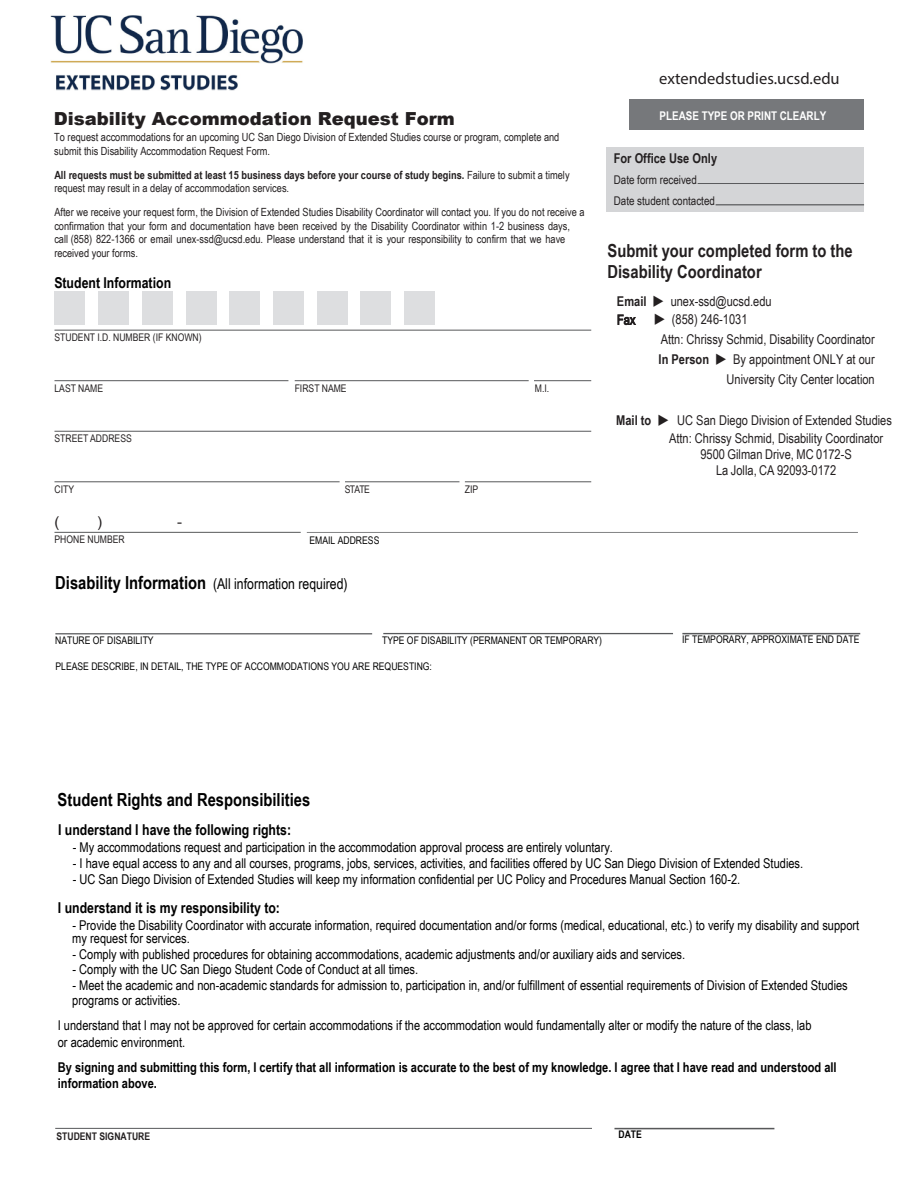
<style>
.page{position:relative;width:918px;height:1188px;background:#fff}
.page>*{position:absolute;margin:0;border:0;box-sizing:border-box;transform-origin:0 0}
.t1{font:700 18px "Arial Narrow";color:#231f20}
.t2{font:900 18px "Arial";color:#231f20}
.t3{font:700 18px "Arial Narrow";color:#000}
.t4{font:16.5px "Myriad Pro";color:#231f20}
.t5{font:700 15px "Arial Narrow";color:#000}
.t6{font:15px "Arial Narrow";color:#000}
.t7{font:15px "Arial";color:#231f20}
.t8{font:13.5px/13.4px "Arial Narrow";color:#000}
.t9{font:13.5px/16.2px "Arial Narrow";color:#231f20;text-align:center}
.t10{font:700 13.5px/16.2px "Arial Narrow";color:#000}
.t11{font:700 13.5px "Arial Narrow";color:#231f20}
.t12{font:12px/20.9px "Arial Narrow";color:#231f20}
.t13{font:700 12px "Arial Narrow";color:#fff}
.t14{font:11.25px/13.5px "Arial Narrow";color:#231f20}
.t15{font:700 11.25px/13.5px "Arial Narrow";color:#231f20}
.t16{font:10.5px "Arial Narrow";color:#000}
.t17{font:10.5px "Arial Narrow";color:#231f20}
.t18{font:700 10.5px "Arial Narrow";color:#231f20}
.t19{font:700 10.5px "Arial Narrow";color:#000}
.s1{font-weight:400}
.s2{font-weight:700;font-size:18px}
.s3{font-weight:700}
</style>
<div class="page">
<div style="left:629px;top:99px;width:234px;height:31px;background:#76787b"></div>
<div style="left:54px;top:292px;width:31px;height:33px;background:#dddee0"></div>
<div style="left:98px;top:292px;width:31px;height:33px;background:#dddee0"></div>
<div style="left:142px;top:292px;width:31px;height:33px;background:#dddee0"></div>
<div style="left:186px;top:292px;width:30px;height:33px;background:#dddee0"></div>
<div style="left:229px;top:292px;width:31px;height:33px;background:#dddee0"></div>
<div style="left:273px;top:292px;width:31px;height:33px;background:#dddee0"></div>
<div style="left:317px;top:292px;width:31px;height:33px;background:#dddee0"></div>
<div style="left:360px;top:292px;width:31px;height:33px;background:#dddee0"></div>
<div style="left:404px;top:292px;width:31px;height:33px;background:#dddee0"></div>
<hr style="left:54px;top:330px;width:537px;height:1px;background:#57585a">
<hr style="left:54px;top:380px;width:234px;height:1px;background:#57585a">
<hr style="left:295px;top:380px;width:234px;height:1px;background:#57585a">
<hr style="left:534px;top:380px;width:57px;height:1px;background:#57585a">
<hr style="left:54px;top:431px;width:537px;height:1px;background:#57585a">
<hr style="left:54px;top:481px;width:286px;height:1px;background:#57585a">
<hr style="left:345px;top:481px;width:114px;height:1px;background:#57585a">
<hr style="left:465px;top:481px;width:126px;height:1px;background:#57585a">
<hr style="left:54px;top:532px;width:247px;height:1px;background:#57585a">
<hr style="left:307px;top:532px;width:551px;height:1px;background:#57585a">
<div style="left:607px;top:147px;width:257px;height:64px;background:#d4d5d7"></div>
<hr style="left:698px;top:183px;width:166px;height:1px;background:#57585a">
<hr style="left:716px;top:205px;width:148px;height:1px;background:#57585a">
<hr style="left:55px;top:1128px;width:537px;height:1px;background:#57585a">
<hr style="left:383px;top:633px;width:290px;height:1px;background:#57585a">
<hr style="left:682px;top:633px;width:178px;height:1px;background:#57585a">
<hr style="left:55px;top:634px;width:317px;height:1px;background:#57585a">
<hr style="left:614px;top:1128px;width:160px;height:1px;background:#57585a">
<img style="left:50px;top:15px;width:253px;height:76px">
<p class="t4" style="left:659px;top:68px;width:182px">extendedstudies.ucsd.edu</p>
<p class="t2" style="left:54px;top:106px;width:403px">Disability Accommodation Request Form</p>
<p class="t13" style="left:660px;top:107px;width:168px">PLEASE TYPE OR PRINT CLEARLY</p>
<p class="t14" style="left:54px;top:130px;width:507px">To request accommodations for an upcoming UC San Diego Division of Extended Studies course or program, complete and submit this Disability Accommodation Request Form.</p>
<p class="t15" style="left:54px;top:167px;width:517px">All requests must be submitted at least 15 business days before your course of study begins. <span class="s1">Failure to submit a timely request may result in a delay of accommodation services.</span></p>
<p class="t14" style="left:54px;top:205px;width:532px">After we receive your request form, the Division of Extended Studies Disability Coordinator will contact you. If you do not receive a confirmation that your form and documentation have been received by the Disability Coordinator within 1-2 business days, call (858) 822-1366 or email unex-ssd@ucsd.edu. Please understand that it is your responsibility to confirm that we have received your forms.</p>
<p class="t5" style="left:54px;top:272px;width:118px">Student Information</p>
<p class="t17" style="left:54px;top:330px;width:149px">STUDENT I.D. NUMBER (IF KNOWN)</p>
<p class="t17" style="left:54px;top:380px;width:50px">LAST NAME</p>
<p class="t17" style="left:295px;top:380px;width:53px">FIRST NAME</p>
<p class="t17" style="left:535px;top:380px;width:16px">M.I.</p>
<p class="t17" style="left:54px;top:431px;width:79px">STREET ADDRESS</p>
<p class="t17" style="left:54px;top:481px;width:21px">CITY</p>
<p class="t17" style="left:345px;top:481px;width:27px">STATE</p>
<p class="t17" style="left:465px;top:481px;width:15px">ZIP</p>
<p class="t7" style="left:54px;top:512px;width:6px">(</p>
<p class="t7" style="left:97px;top:512px;width:6px">)</p>
<p class="t7" style="left:177px;top:512px;width:6px">-</p>
<p class="t17" style="left:54px;top:532px;width:72px">PHONE NUMBER</p>
<p class="t16" style="left:310px;top:533px;width:71px">EMAIL ADDRESS</p>
<p class="t6" style="left:55px;top:573px;width:294px"><span class="s2">Disability Information</span> (All information required)</p>
<p class="t11" style="left:614px;top:148px;width:105px">For Office Use Only</p>
<p class="t12" style="left:614px;top:169px;width:103px">Date form received<br>Date student contacted</p>
<p class="t1" style="left:608px;top:237px;width:247px">Submit your completed form to the</p>
<p class="t1" style="left:608px;top:258px;width:156px">Disability Coordinator</p>
<p class="t9" style="left:617px;top:291px;width:156px;line-height:18.9px;text-align:left"><span class="s3">Email</span> ◆ unex-ssd@ucsd.edu<br>Fax</p>
<p class="t9" style="left:654px;top:311px;width:95px">◆ (858) 246-1031</p>
<p class="t9" style="left:659px;top:328px;width:218px;line-height:20px;text-align:right">Attn: Chrissy Schmid, Disability Coordinator<br><span class="s3">In Person</span> ◆ By appointment ONLY at our<br>University City Center location</p>
<p class="t9" style="left:616px;top:412px;width:277px"><span class="s3">Mail to</span> ◆ UC San Diego Division of Extended Studies</p>
<p class="t9" style="left:669px;top:429px;width:216px">Attn: Chrissy Schmid, Disability Coordinator<br>9500 Gilman Drive, MC 0172-S<br>La Jolla, CA 92093-0172</p>
<p class="t16" style="left:55px;top:633px;width:100px">NATURE OF DISABILITY</p>
<p class="t16" style="left:682px;top:632px;width:179px">IF TEMPORARY, APPROXIMATE END DATE</p>
<p class="t16" style="left:55px;top:658px;width:378px">PLEASE DESCRIBE, IN DETAIL, THE TYPE OF ACCOMMODATIONS YOU ARE REQUESTING:</p>
<p class="t16" style="left:382px;top:632px;width:222px">TYPE OF DISABILITY (PERMANENT OR TEMPORARY)</p>
<h1 class="t3" style="left:58px;top:786px;width:254px">Student Rights and Responsibilities</h1>
<p class="t5" style="left:58px;top:818px;width:235px">I understand I have the following rights:</p>
<p class="t8" style="left:73px;top:840px;width:542px">- My accommodations request and participation in the accommodation approval process are entirely voluntary.</p>
<p class="t8" style="left:73px;top:856px;width:732px">- I have equal access to any and all courses, programs, jobs, services, activities, and facilities offered by UC San Diego Division of Extended Studies.</p>
<p class="t8" style="left:73px;top:872px;width:669px">- UC San Diego Division of Extended Studies will keep my information confidential per UC Policy and Procedures Manual Section 160-2.</p>
<p class="t5" style="left:58px;top:896px;width:224px">I understand it is my responsibility to:</p>
<p class="t8" style="left:72px;top:918px;width:789px">- Provide the Disability Coordinator with accurate information, required documentation and/or forms (medical, educational, etc.) to verify my disability and support my request for services.</p>
<p class="t8" style="left:72px;top:947px;width:614px">- Comply with published procedures for obtaining accommodations, academic adjustments and/or auxiliary aids and services.</p>
<p class="t8" style="left:72px;top:962px;width:347px">- Comply with the UC San Diego Student Code of Conduct at all times.</p>
<p class="t8" style="left:72px;top:977px;width:777px;line-height:15.5px">- Meet the academic and non-academic standards for admission to, participation in, and/or fulfillment of essential requirements of Division of Extended Studies programs or activities.</p>
<p class="t8" style="left:58px;top:1016px;width:755px;line-height:16.6px">I understand that I may not be approved for certain accommodations if the accommodation would fundamentally alter or modify the nature of the class, lab or academic environment.</p>
<p class="t10" style="left:58px;top:1058px;width:780px">By signing and submitting this form, I certify that all information is accurate to the best of my knowledge. I agree that I have read and understood all information above.</p>
<p class="t18" style="left:56px;top:1128px;width:95px">STUDENT SIGNATURE</p>
<p class="t19" style="left:619px;top:1127px;width:25px">DATE</p>
</div>
